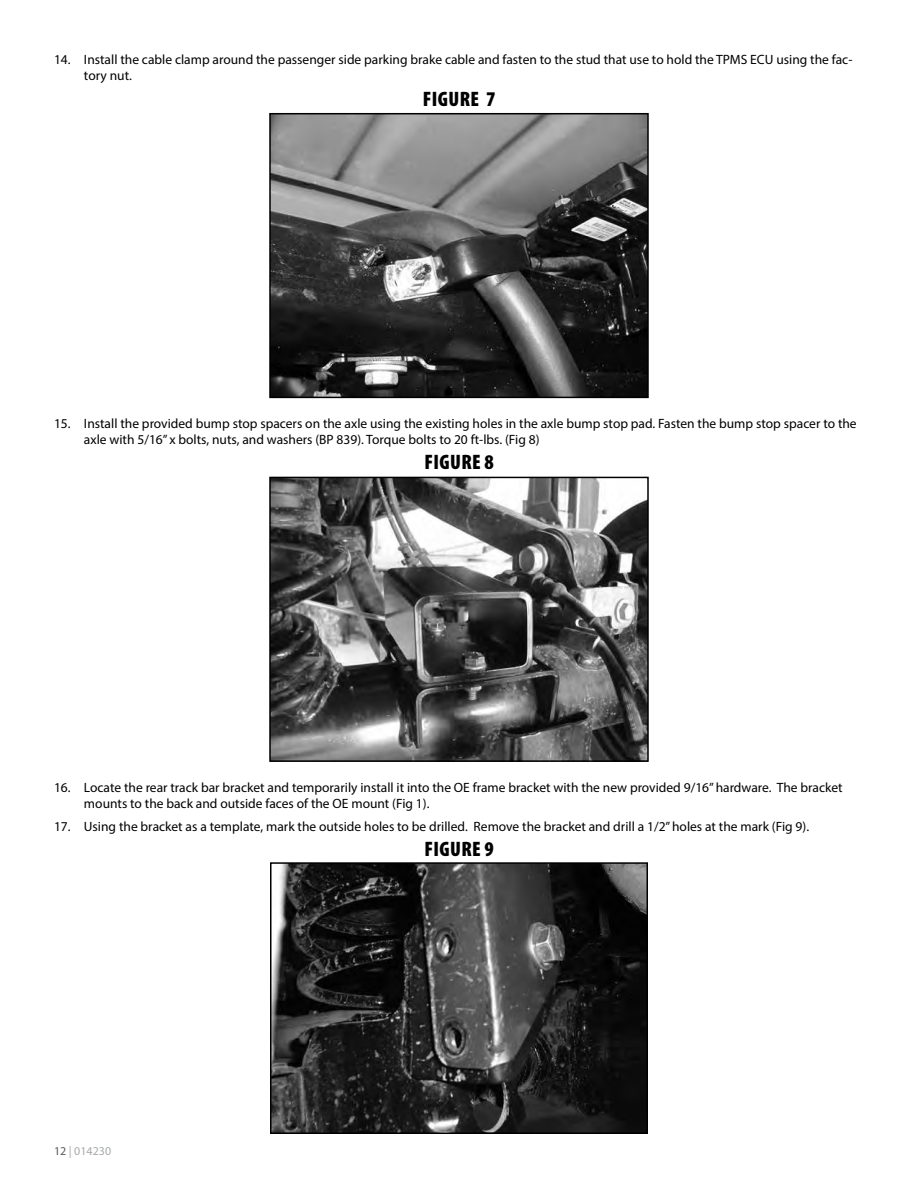
<style>
.page{position:relative;width:918px;height:1188px;background:#fff}
.page>*{position:absolute;margin:0;border:0;box-sizing:border-box;transform-origin:0 0}
.t1{font:900 condensed 21px "Myriad Pro";letter-spacing:.02em;color:#000}
.t2{font:13.5px/16.2px "Myriad Pro";color:#000}
.t3{font:12px "Myriad Pro";color:#a7a9ac}
.s1{color:#58595b}
</style>
<div class="page">
<img style="left:272px;top:116px;width:374px;height:279px">
<div style="left:269px;top:113px;width:380px;height:285px;border:2px solid #000"></div>
<img style="left:272px;top:480px;width:374px;height:279px">
<div style="left:269px;top:477px;width:380px;height:285px;border:2px solid #000"></div>
<img style="left:273px;top:865px;width:372px;height:266px">
<div style="left:270px;top:862px;width:378px;height:272px;border:2px solid #000"></div>
<p class="t2" style="left:84px;top:51px;width:770px;text-indent:-30px">14. Install the cable clamp around the passenger side parking brake cable and fasten to the stud that use to hold the TPMS ECU using the fac&shy;tory nut.</p>
<h1 class="t1" style="left:423px;top:87px;width:74px">FIGURE 7</h1>
<p class="t2" style="left:84px;top:415px;width:774px;text-indent:-30px">15. Install the provided bump stop spacers on the axle using the existing holes in the axle bump stop pad. Fasten the bump stop spacer to the axle with 5/16” x bolts, nuts, and washers (BP 839). Torque bolts to 20 ft-lbs. (Fig 8)</p>
<h1 class="t1" style="left:424px;top:451px;width:71px">FIGURE 8</h1>
<p class="t2" style="left:84px;top:779px;width:760px;text-indent:-30px">16. Locate the rear track bar bracket and temporarily install it into the OE frame bracket with the new provided 9/16” hardware. The bracket mounts to the back and outside faces of the OE mount (Fig 1).</p>
<p class="t2" style="left:54px;top:818px;width:757px">17. Using the bracket as a template, mark the outside holes to be drilled. Remove the bracket and drill a 1/2” holes at the mark (Fig 9).</p>
<h1 class="t1" style="left:424px;top:837px;width:71px">FIGURE 9</h1>
<p class="t3" style="left:54px;top:1143px;width:59px"><span class="s1">12</span> | 014230</p>
</div>
